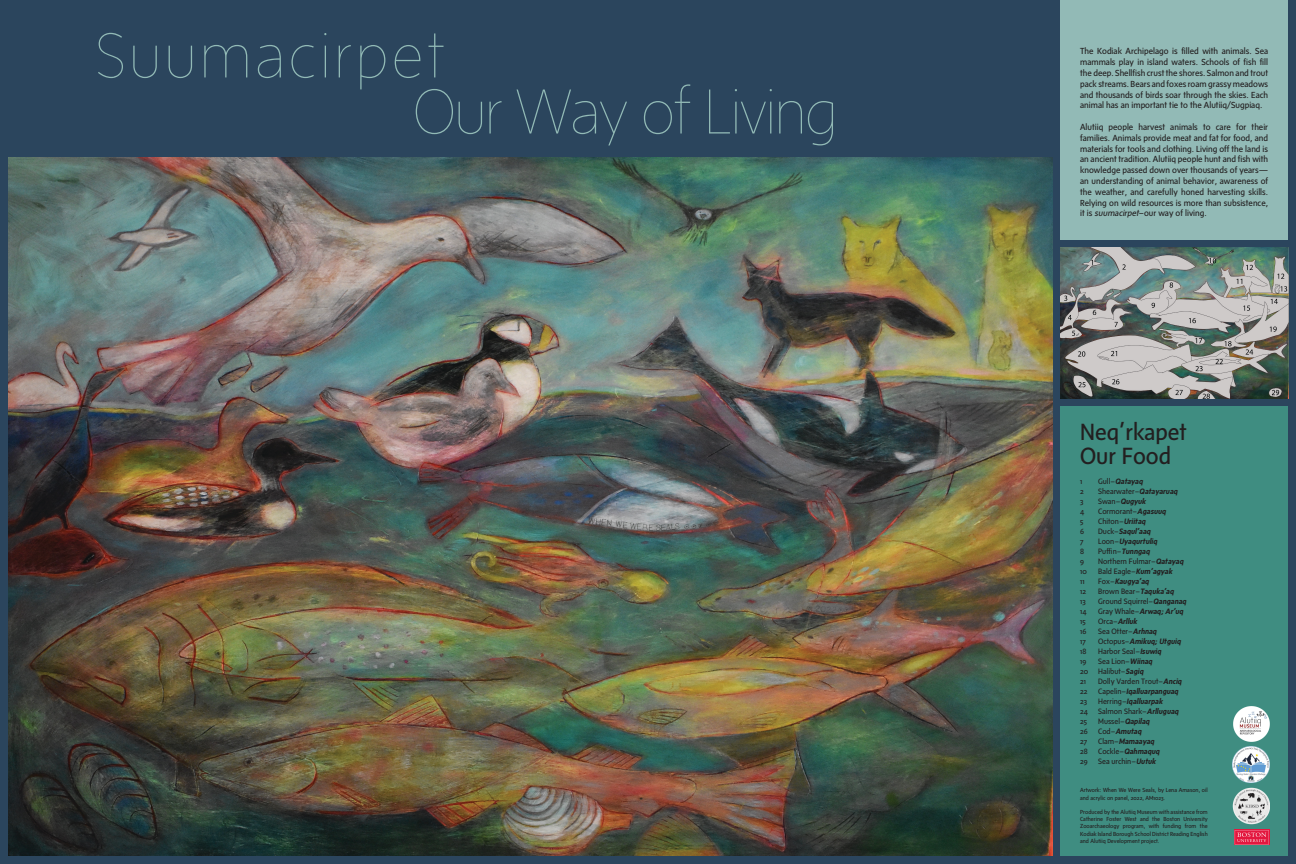
<style>
.page{position:relative;width:1296px;height:864px;background:#2b455d}
.page>*{position:absolute;margin:0;border:0;box-sizing:border-box;transform-origin:0 0}
.t1{font:100 65px "Sense";color:#92bab6}
.t2{font:100 65px "Sense";letter-spacing:.075em;color:#92bab6}
.t3{font:24px "Sense";color:#231f20}
.t4{font:9px/10.8px "Sense";color:#231f20;text-align:justify}
.t5{font:8px "Sense";color:#231f20}
.t6{font:italic 700 8px "Sense";color:#231f20}
.t7{font:6px/7.2px "Sense";color:#231f20}
.s1{font-style:italic}
.s2{font-weight:400;font-style:normal}
.s3{font-weight:700;font-style:italic}
</style>
<div class="page">
<img style="left:8px;top:157px;width:1045px;height:698px">
<img style="left:1060px;top:248px;width:228px;height:150px">
<div style="left:1060px;top:0;width:228px;height:239px;background:#92bab6"></div>
<div style="left:1060px;top:406px;width:228px;height:450px;background:#3f8d81"></div>
<img style="left:1233px;top:706px;width:36px;height:36px">
<img style="left:1232px;top:788px;width:38px;height:37px">
<img style="left:1233px;top:746px;width:36px;height:37px">
<svg style="left:1234px;top:830px;width:1px;height:15px"></svg>
<svg style="left:1235px;top:830px;width:34px;height:15px"></svg>
<p class="t2" style="left:96px;top:18px;width:349px">Suumacirpet</p>
<p class="t1" style="left:414px;top:74px;width:425px">Our Way of Living</p>
<p class="t4" style="left:1080px;top:46px;width:190px">The Kodiak Archipelago is filled with animals. Sea mammals play in island waters. Schools of fish fill the deep. Shellfish crust the shores. Salmon and trout pack streams. Bears and foxes roam grassy meadows and thousands of birds soar through the skies. Each animal has an important tie to the Alutiiq/Sugpiaq.</p>
<p class="t4" style="left:1080px;top:121px;width:190px">Alutiiq people harvest animals to care for their families. Animals provide meat and fat for food, and materials for tools and clothing. Living off the land is an ancient tradition. Alutiiq people hunt and fish with knowledge passed down over thousands of years— an understanding of animal behavior, awareness of the weather, and carefully honed harvesting skills.<br>Relying on wild resources is more than subsistence, it is <span class="s1">suumacirpet</span>–our way of living.</p>
<p class="t3" style="left:1080px;top:418px;width:108px">Neq’rkapet</p>
<p class="t3" style="left:1080px;top:442px;width:92px">Our Food</p>
<p class="t5" style="left:1080px;top:477px;width:4px">1</p>
<p class="t6" style="left:1098px;top:477px;width:46px"><span class="s2">Gull–</span>Qatayaq</p>
<p class="t5" style="left:1080px;top:487px;width:5px">2</p>
<p class="t5" style="left:1098px;top:487px;width:81px">Shearwater–<span class="s3">Qatayaruaq</span></p>
<p class="t5" style="left:1080px;top:497px;width:5px">3</p>
<p class="t6" style="left:1098px;top:497px;width:49px"><span class="s2">Swan–</span>Qugyuk</p>
<p class="t5" style="left:1080px;top:507px;width:6px">4</p>
<p class="t5" style="left:1098px;top:507px;width:69px">Cormorant–<span class="s3">Agasuuq</span></p>
<p class="t5" style="left:1080px;top:517px;width:5px">5</p>
<p class="t5" style="left:1098px;top:517px;width:49px">Chiton–<span class="s3">Uriitaq</span></p>
<p class="t5" style="left:1080px;top:527px;width:5px">6</p>
<p class="t6" style="left:1098px;top:527px;width:54px"><span class="s2">Duck–</span>Saqul’aaq</p>
<p class="t5" style="left:1080px;top:537px;width:5px">7</p>
<p class="t6" style="left:1098px;top:537px;width:61px"><span class="s2">Loon–</span>Uyaqurtuliq</p>
<p class="t5" style="left:1080px;top:547px;width:5px">8</p>
<p class="t5" style="left:1098px;top:547px;width:53px">Puffin–<span class="s3">Tunngaq</span></p>
<p class="t5" style="left:1080px;top:557px;width:5px">9</p>
<p class="t5" style="left:1098px;top:557px;width:87px">Northern Fulmar–<span class="s3">Qatayaq</span></p>
<p class="t5" style="left:1080px;top:567px;width:8px">10</p>
<p class="t5" style="left:1098px;top:567px;width:76px">Bald Eagle–<span class="s3">Kum’agyak</span></p>
<p class="t5" style="left:1080px;top:577px;width:6px">11</p>
<p class="t6" style="left:1098px;top:577px;width:52px"><span class="s2">Fox–</span>Kaugya’aq</p>
<p class="t5" style="left:1080px;top:587px;width:7px">12</p>
<p class="t5" style="left:1098px;top:587px;width:77px">Brown Bear–<span class="s3">Taquka’aq</span></p>
<p class="t5" style="left:1080px;top:597px;width:7px">13</p>
<p class="t5" style="left:1098px;top:597px;width:90px">Ground Squirrel–<span class="s3">Qanganaq</span></p>
<p class="t5" style="left:1080px;top:607px;width:8px">14</p>
<p class="t6" style="left:1098px;top:607px;width:87px"><span class="s2">Gray Whale–</span>Arwaq; Ar’uq</p>
<p class="t5" style="left:1080px;top:617px;width:7px">15</p>
<p class="t6" style="left:1098px;top:617px;width:41px"><span class="s2">Orca–</span>Arlluk</p>
<p class="t5" style="left:1080px;top:627px;width:8px">16</p>
<p class="t5" style="left:1098px;top:627px;width:60px">Sea Otter–<span class="s3">Arhnaq</span></p>
<p class="t5" style="left:1080px;top:637px;width:7px">17</p>
<p class="t6" style="left:1098px;top:637px;width:84px"><span class="s2">Octopus–</span>Amikuq; Utguiq</p>
<p class="t5" style="left:1080px;top:647px;width:8px">18</p>
<p class="t5" style="left:1098px;top:647px;width:65px">Harbor Seal–<span class="s3">Isuwiq</span></p>
<p class="t5" style="left:1080px;top:657px;width:8px">19</p>
<p class="t5" style="left:1098px;top:657px;width:56px">Sea Lion–<span class="s3">Wiinaq</span></p>
<p class="t5" style="left:1080px;top:667px;width:65px">20 Halibut–<span class="s3">Sagiq</span></p>
<p class="t5" style="left:1080px;top:677px;width:7px">21</p>
<p class="t5" style="left:1098px;top:677px;width:85px">Dolly Varden Trout–<span class="s3">Anciq</span></p>
<p class="t5" style="left:1080px;top:687px;width:9px">22</p>
<p class="t6" style="left:1098px;top:687px;width:82px"><span class="s2">Capelin–</span>Iqalluarpanguaq</p>
<p class="t5" style="left:1080px;top:697px;width:8px">23</p>
<p class="t6" style="left:1098px;top:697px;width:66px"><span class="s2">Herring–</span>Iqalluarpak</p>
<p class="t5" style="left:1080px;top:707px;width:9px">24</p>
<p class="t5" style="left:1098px;top:707px;width:82px">Salmon Shark–<span class="s3">Arlluguaq</span></p>
<p class="t5" style="left:1080px;top:717px;width:8px">25</p>
<p class="t5" style="left:1098px;top:717px;width:53px">Mussel–<span class="s3">Qapilaq</span></p>
<p class="t5" style="left:1080px;top:727px;width:9px">26</p>
<p class="t6" style="left:1098px;top:727px;width:45px"><span class="s2">Cod–</span>Amutaq</p>
<p class="t5" style="left:1080px;top:737px;width:9px">27</p>
<p class="t6" style="left:1098px;top:737px;width:58px"><span class="s2">Clam–</span>Mamaayaq</p>
<p class="t5" style="left:1080px;top:747px;width:9px">28</p>
<p class="t6" style="left:1098px;top:747px;width:63px"><span class="s2">Cockle–</span>Qahmaquq</p>
<p class="t5" style="left:1080px;top:757px;width:9px">29</p>
<p class="t5" style="left:1098px;top:757px;width:59px">Sea urchin–<span class="s3">Uutuk</span></p>
<p class="t7" style="left:1080px;top:787px;width:129px">Artwork: When We Were Seals, by Lena Amason, oil and acrylic on panel, 2022, AM1023.</p>
<p class="t7" style="left:1080px;top:808px;width:129px;text-align:justify">Produced by the Alutiiq Museum with assistance from Catherine Foster West and the Boston University Zooarchaeology program, with funding from the Kodiak Island Borough School District Reading English and Alutiiq Development project.</p>
</div>
